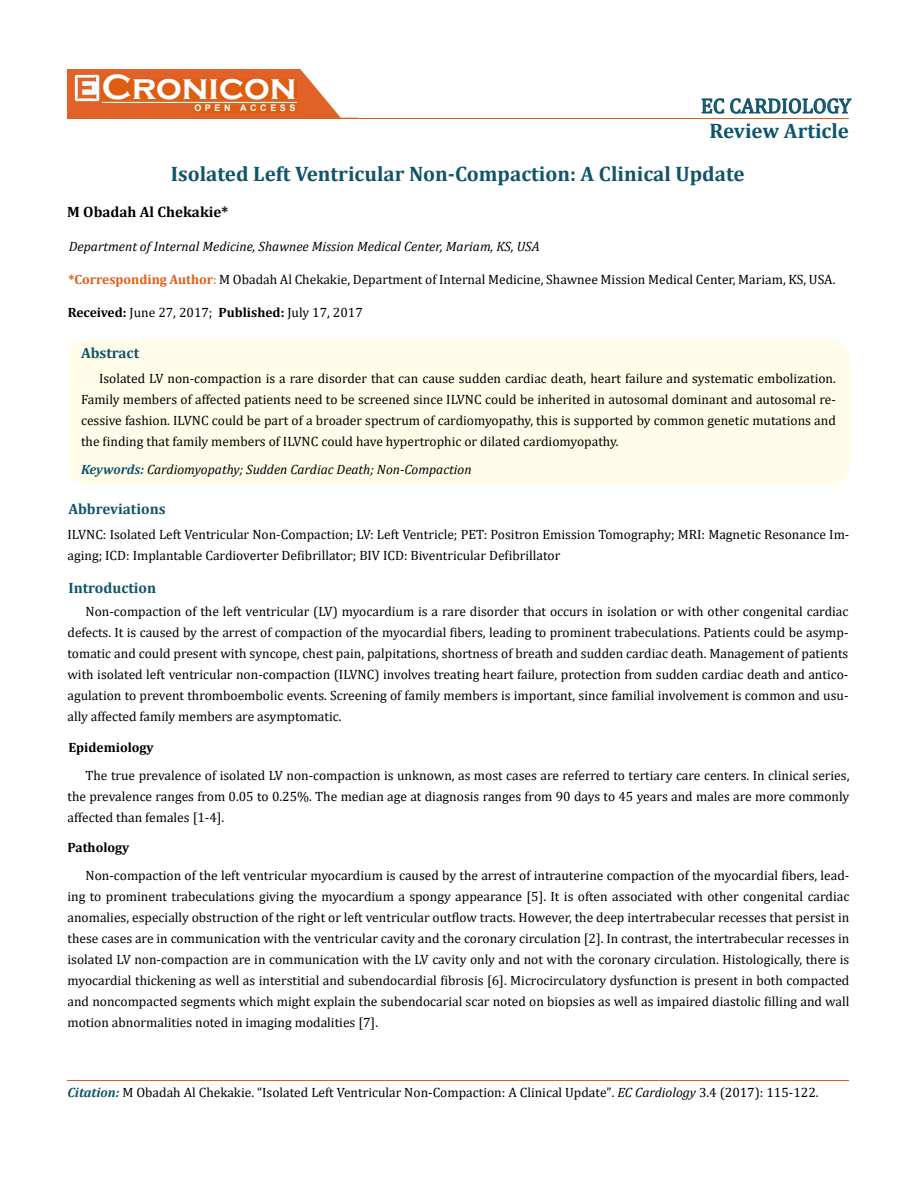
<style>
.page{position:relative;width:917px;height:1190px;background:#fff}
.page>*{position:absolute;margin:0;border:0;box-sizing:border-box;transform-origin:0 0}
.t1{font:700 36px "Copperplate Gothic";color:#fff}
.t2{font:700 21px/43.2px "Cambria";color:#0e546a}
.t3{font:21px "Cambria";color:#0e546a}
.t4{font:700 15px "Cambria";color:#0e546a}
.t5{font:700 15px "Cambria";color:#000}
.t6{font:13.5px/21px "Cambria";color:#000;text-align:justify}
.t7{font:italic 13.5px "Cambria";color:#000}
.t8{font:700 13.5px "Cambria";color:#000}
.t9{font:700 9px "Arial";letter-spacing:.4em;color:#fff}
.s1{font-weight:700;color:#e05d1a}
.s2{color:#e05d1a}
.s3{font-weight:700}
.s4{font-weight:700;color:#0e546a}
.s5{font-weight:700;font-style:italic;color:#0e546a}
.s6{font-size:13.35px}
.s7{font-style:italic}
</style>
<div class="page">
<div style="left:67px;top:70px;width:290px;height:49px;background:#e06228"></div>
<svg style="left:300px;top:69px;width:58px;height:49px"></svg>
<img style="left:75px;top:75px;width:24px;height:26px">
<div style="left:102px;top:79px;width:195px;height:21px;background:#df5d11"></div>
<div style="left:194px;top:105px;width:103px;height:7px;background:#df5d11"></div>
<svg style="left:701px;top:98px;width:150px;height:16px"></svg>
<hr style="left:102px;top:102px;width:194px;height:1px;background:#fff">
<hr style="left:279px;top:118px;width:569px;height:1px;background:#e05d1a">
<hr style="left:67px;top:1080px;width:782px;height:1px;background:#e05d1a">
<div style="left:68px;top:339px;width:781px;height:145px;background:#fffde9;border-radius:18px"></div>
<h1 class="t1" style="left:102px;top:68px;width:196px">Cronicon</h1>
<p class="t9" style="left:194px;top:102px;width:103px">OPEN ACCESS</p>
<h2 class="t3" style="left:700px;top:93px;width:152px">EC CARDIOLOGY</h2>
<h2 class="t2" style="left:171px;top:108px;width:679px;text-indent:538px">Review Article<br>Isolated Left Ventricular Non-Compaction: A Clinical Update</h2>
<p class="t5" style="left:67px;top:201px;width:162px">M Obadah Al Chekakie*</p>
<p class="t7" style="left:69px;top:236px;width:472px">Department of Internal Medicine, Shawnee Mission Medical Center, Mariam, KS, USA</p>
<p class="t6" style="left:68px;top:268px;width:768px"><span class="s1">*Corresponding Author</span><span class="s2">:</span> M Obadah Al Chekakie, Department of Internal Medicine, Shawnee Mission Medical Center, Mariam, KS, USA.</p>
<p class="t6" style="left:68px;top:302px;width:297px"><span class="s3">Received:</span> June 27, 2017; <span class="s3">Published:</span> July 17, 2017</p>
<p class="t4" style="left:81px;top:343px;width:60px">Abstract</p>
<p class="t6" style="left:81px;top:368px;width:756px;text-indent:18px">Isolated LV non-compaction is a rare disorder that can cause sudden cardiac death, heart failure and systematic embolization.<br>Family members of affected patients need to be screened since ILVNC could be inherited in autosomal dominant and autosomal re&shy;cessive fashion. ILVNC could be part of a broader spectrum of cardiomyopathy, this is supported by common genetic mutations and the finding that family members of ILVNC could have hypertrophic or dilated cardiomyopathy.</p>
<p class="t7" style="left:81px;top:459px;width:392px"><span class="s4">Keywords:</span> Cardiomyopathy; Sudden Cardiac Death; Non-Compaction</p>
<p class="t4" style="left:68px;top:498px;width:99px">Abbreviations</p>
<p class="t6" style="left:67px;top:524px;width:783px">ILVNC: Isolated Left Ventricular Non-Compaction; LV: Left Ventricle; PET: Positron Emission Tomography; MRI: Magnetic Resonance Im&shy;aging; ICD: Implantable Cardioverter Defibrillator; BIV ICD: Biventricular Defibrillator</p>
<p class="t4" style="left:68px;top:577px;width:89px">Introduction</p>
<p class="t6" style="left:67px;top:601px;width:782px;text-indent:18px">Non-compaction of the left ventricular (LV) myocardium is a rare disorder that occurs in isolation or with other congenital cardiac defects. It is caused by the arrest of compaction of the myocardial fibers, leading to prominent trabeculations. Patients could be asymp&shy;tomatic and could present with syncope, chest pain, palpitations, shortness of breath and sudden cardiac death. Management of patients with isolated left ventricular non-compaction (ILVNC) involves treating heart failure, protection from sudden cardiac death and antico&shy;agulation to prevent thromboembolic events. Screening of family members is important, since familial involvement is common and usu&shy;ally affected family members are asymptomatic.</p>
<p class="t8" style="left:68px;top:737px;width:87px">Epidemiology</p>
<p class="t6" style="left:67px;top:765px;width:783px;text-indent:18px">The true prevalence of isolated LV non-compaction is unknown, as most cases are referred to tertiary care centers. In clinical series, the prevalence ranges from 0.05 to 0.25%. The median age at diagnosis ranges from 90 days to 45 years and males are more commonly affected than females [1-4].</p>
<p class="t8" style="left:67px;top:838px;width:63px">Pathology</p>
<p class="t6" style="left:67px;top:865px;width:783px;text-indent:18px">Non-compaction of the left ventricular myocardium is caused by the arrest of intrauterine compaction of the myocardial fibers, lead&shy;ing to prominent trabeculations giving the myocardium a spongy appearance [5]. It is often associated with other congenital cardiac anomalies, especially obstruction of the right or left ventricular outflow tracts. However, the deep intertrabecular recesses that persist in these cases are in communication with the ventricular cavity and the coronary circulation [2]. In contrast, the intertrabecular recesses in isolated LV non-compaction are in communication with the LV cavity only and not with the coronary circulation. Histologically, there is myocardial thickening as well as interstitial and subendocardial fibrosis [6]. Microcirculatory dysfunction is present in both compacted and noncompacted segments which might explain the subendocarial scar noted on biopsies as well as impaired diastolic filling and wall motion abnormalities noted in imaging modalities [7].</p>
<p class="t6" style="left:67px;top:1081px;width:752px"><span class="s5">Citation:</span> M Obadah Al Chekakie. “Isolated Left Ventricular Non-Compaction: A Clinical Update”<span class="s6">.</span> <span class="s7">EC Cardiology</span> <span class="s6">3</span>.4 (2017): 115-122.</p>
</div>
